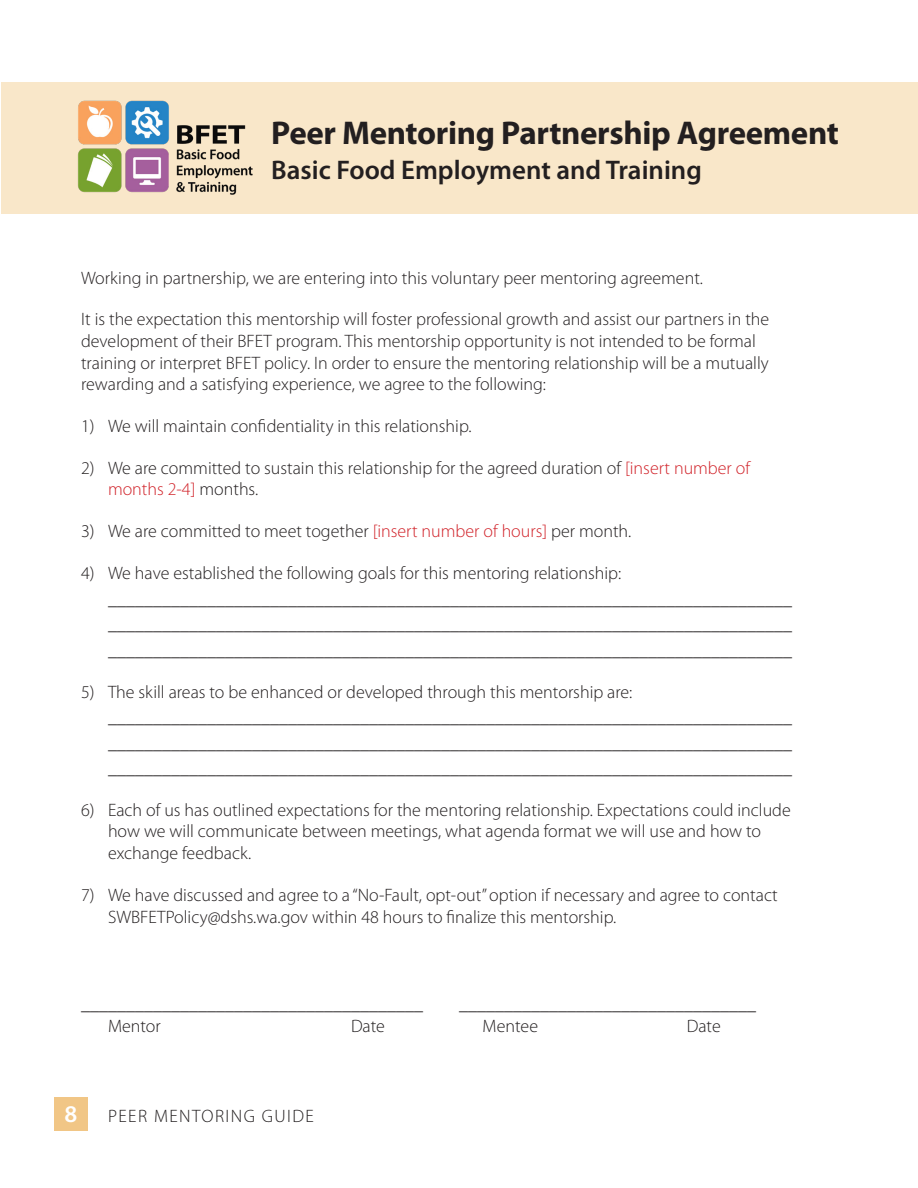
<style>
.page{position:relative;width:918px;height:1188px;background:#fff}
.page>*{position:absolute;margin:0;border:0;box-sizing:border-box;transform-origin:0 0}
.t1{font:700 33px "Myriad Pro";letter-spacing:-.01em;color:#231f20}
.t2{font:600 27px "Myriad Pro";color:#231f20}
.t3{font:600 24px "Myriad Pro";color:#fff}
.t4{font:300 18px/21.6px "Myriad Pro";color:#231f20}
.t5{font:300 18px "Myriad Pro";letter-spacing:.08em;color:#231f20}
.s1{color:#d1232a}
</style>
<div class="page">
<div style="left:2px;top:82px;width:916px;height:132px;background:#f9e7c9"></div>
<div style="left:54px;top:1097px;width:34px;height:34px;background:#f1c686"></div>
<img style="left:77px;top:100px;width:176px;height:95px">
<p class="t1" style="left:271px;top:115px;width:569px">Peer Mentoring Partnership Agreement</p>
<p class="t2" style="left:271px;top:155px;width:432px">Basic Food Employment and Training</p>
<p class="t4" style="left:81px;top:267px;width:624px">Working in partnership, we are entering into this voluntary peer mentoring agreement.</p>
<p class="t4" style="left:81px;top:309px;width:690px">It is the expectation this mentorship will foster professional growth and assist our partners in the development of their BFET program. This mentorship opportunity is not intended to be formal training or interpret BFET policy. In order to ensure the mentoring relationship will be a mutually rewarding and a satisfying experience, we agree to the following:</p>
<p class="t4" style="left:81px;top:416px;width:392px">1) We will maintain confidentiality in this relationship.</p>
<p class="t4" style="left:108px;top:457px;width:644px;text-indent:-27px">2) We are committed to sustain this relationship for the agreed duration of <span class="s1">[insert number of months 2-4]</span> months.</p>
<p class="t4" style="left:81px;top:521px;width:552px">3) We are committed to meet together <span class="s1">[insert number of hours]</span> per month.</p>
<p class="t4" style="left:81px;top:563px;width:542px">4) We have established the following goals for this mentoring relationship:</p>
<p class="t4" style="left:108px;top:586px;width:685px;line-height:25.5px;text-align:justify">____________________________________________________________________________ ____________________________________________________________________________ ____________________________________________________________________________</p>
<p class="t4" style="left:81px;top:681px;width:553px">5) The skill areas to be enhanced or developed through this mentorship are:</p>
<p class="t4" style="left:108px;top:705px;width:685px;line-height:25.5px;text-align:justify">____________________________________________________________________________ ____________________________________________________________________________ ____________________________________________________________________________</p>
<p class="t4" style="left:108px;top:799px;width:684px;text-indent:-27px">6) Each of us has outlined expectations for the mentoring relationship. Expectations could include how we will communicate between meetings, what agenda format we will use and how to exchange feedback.</p>
<p class="t4" style="left:108px;top:884px;width:671px;text-indent:-27px">7) We have discussed and agree to a “No-Fault, opt-out” option if necessary and agree to contact<br>SWBFETPolicy@dshs.wa.gov within 48 hours to finalize this mentorship.</p>
<p class="t4" style="left:81px;top:994px;width:343px">______________________________________</p>
<p class="t4" style="left:459px;top:994px;width:298px">_________________________________</p>
<p class="t4" style="left:108px;top:1015px;width:54px">Mentor</p>
<p class="t4" style="left:351px;top:1015px;width:36px">Date</p>
<p class="t4" style="left:483px;top:1015px;width:57px">Mentee</p>
<p class="t4" style="left:687px;top:1015px;width:36px">Date</p>
<p class="t3" style="left:64px;top:1100px;width:14px">8</p>
<p class="t5" style="left:108px;top:1106px;width:207px">PEER MENTORING GUIDE</p>
</div>
